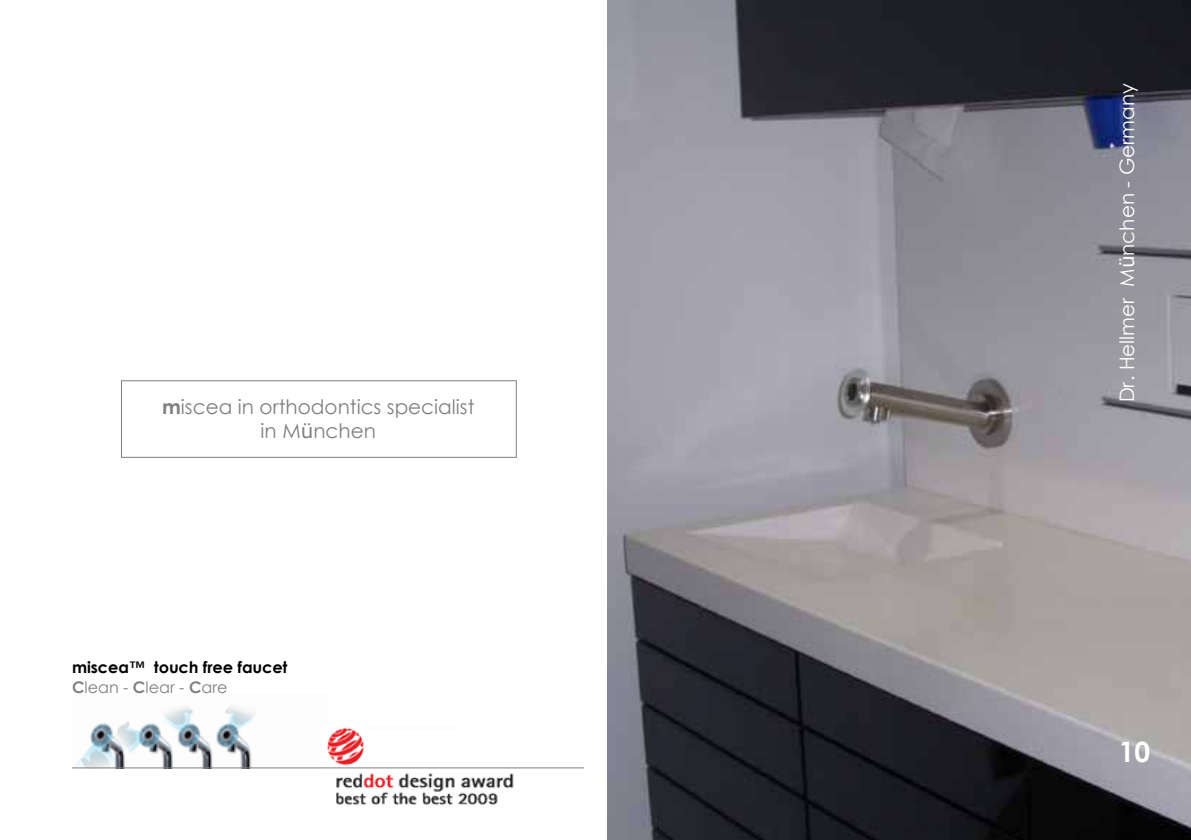
<style>
.page{position:relative;width:1191px;height:840px;background:#fff}
.page>*{position:absolute;margin:0;border:0;box-sizing:border-box;transform-origin:0 0}
.t1{font:700 28px "Century Gothic";color:#fff}
.t2{font:20px/24px "Century Gothic";color:#808080;text-align:center}
.t3{font:20px "Century Gothic";color:#fff}
.t4{font:700 16px/19.2px "Century Gothic";color:#000}
.s1{font-weight:700}
.s2{font-family:"Verdana"}
.s3{color:#808080}
.s4{font-weight:400;color:#808080}
</style>
<div class="page">
<img style="left:75px;top:706px;width:180px;height:61px">
<img style="left:322px;top:727px;width:195px;height:79px">
<hr style="left:72px;top:767px;width:1045px;height:1px;background:#808080">
<div style="left:584px;top:752px;width:22px;height:26px;background:#fff"></div>
<div style="left:121px;top:380px;width:396px;height:77px;border:1px solid #808080"></div>
<img style="left:607px;top:0;width:584px;height:839px">
<p class="t2" style="left:162px;top:394px;width:314px"><span class="s1">m</span>iscea in orthodontics specialist in M<span class="s2">ü</span>nchen</p>
<p class="t4" style="left:72px;top:656px;width:217px">miscea™ touch free faucet<br><span class="s3">C</span><span class="s4">lean -</span> <span class="s3">C</span><span class="s4">lear -</span> <span class="s3">C</span><span class="s4">are</span></p>
<p class="t3" style="left:1113px;top:402px;width:320px;rotate:-90deg">Dr. Hellmer M<span class="s2">ü</span>nchen - Germany</p>
<h1 class="t1" style="left:1119px;top:729px;width:33px">10</h1>
</div>
